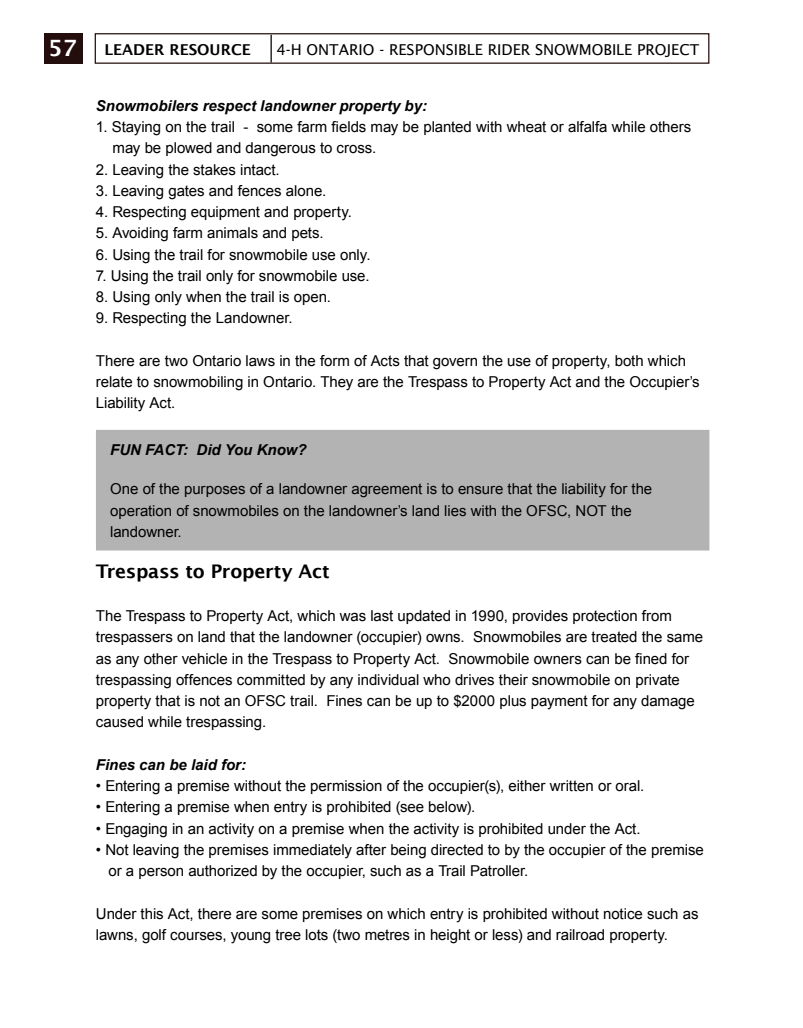
<style>
.page{position:relative;width:803px;height:1028px;background:#fff}
.page>*{position:absolute;margin:0;border:0;box-sizing:border-box;transform-origin:0 0}
.t1{font:600 22.5px "Lucida Sans";color:#fff}
.t2{font:600 18.75px "Lucida Sans";letter-spacing:-.015em;color:#000}
.t3{font:15px/21.2px "Arial";letter-spacing:-.005em;color:#000}
.t4{font:italic 700 15px/21.2px "Arial";color:#000}
.t5{font:15px "Lucida Sans";color:#000}
.t6{font:600 15px "Lucida Sans";color:#000}
</style>
<div class="page">
<div style="left:44px;top:33px;width:39px;height:31px;background:#240d0d"></div>
<div style="left:95px;top:33px;width:614px;height:31px;border:1px solid #240d0d"></div>
<hr style="left:270px;top:35px;width:2px;height:28px;background:#000">
<div style="left:98px;top:432px;width:609px;height:116px;background:#b3b3b3"></div>
<h1 class="t1" style="left:48px;top:35px;width:30px">57</h1>
<p class="t6" style="left:104px;top:41px;width:148px">LEADER RESOURCE</p>
<p class="t5" style="left:276px;top:41px;width:424px">4-H ONTARIO - RESPONSIBLE RIDER SNOWMOBILE PROJECT</p>
<p class="t4" style="left:96px;top:95px;width:332px">Snowmobilers respect landowner property by:</p>
<p class="t3" style="left:113px;top:116px;width:580px;text-indent:-17px">1. Staying on the trail - some farm fields may be planted with wheat or alfalfa while others may be plowed and dangerous to cross.</p>
<p class="t3" style="left:96px;top:159px;width:185px">2. Leaving the stakes intact.</p>
<p class="t3" style="left:96px;top:180px;width:232px">3. Leaving gates and fences alone.</p>
<p class="t3" style="left:96px;top:201px;width:257px">4. Respecting equipment and property.</p>
<p class="t3" style="left:96px;top:222px;width:229px">5. Avoiding farm animals and pets.</p>
<p class="t3" style="left:96px;top:244px;width:276px">6. Using the trail for snowmobile use only.</p>
<p class="t3" style="left:96px;top:265px;width:275px">7. Using the trail only for snowmobile use.</p>
<p class="t3" style="left:96px;top:286px;width:236px">8. Using only when the trail is open.</p>
<p class="t3" style="left:96px;top:307px;width:198px">9. Respecting the Landowner.</p>
<p class="t3" style="left:96px;top:350px;width:605px">There are two Ontario laws in the form of Acts that govern the use of property, both which relate to snowmobiling in Ontario. They are the Trespass to Property Act and the Occupier’s<br>Liability Act.</p>
<p class="t4" style="left:110px;top:440px;width:198px">FUN FACT: Did You Know?</p>
<p class="t3" style="left:110px;top:478px;width:543px">One of the purposes of a landowner agreement is to ensure that the liability for the operation of snowmobiles on the landowner’s land lies with the OFSC, NOT the landowner.</p>
<p class="t4" style="left:100px;top:486px;width:422px">an average of $412 in cash, in-kind and in volunteer labour.<br>FUN FACT: Did You Know?</p>
<p class="t2" style="left:96px;top:561px;width:235px">Trespass to Property Act</p>
<p class="t3" style="left:96px;top:605px;width:608px">The Trespass to Property Act, which was last updated in 1990, provides protection from trespassers on land that the landowner (occupier) owns. Snowmobiles are treated the same as any other vehicle in the Trespass to Property Act. Snowmobile owners can be fined for trespassing offences committed by any individual who drives their snowmobile on private property that is not an OFSC trail. Fines can be up to $2000 plus payment for any damage caused while trespassing.</p>
<p class="t4" style="left:96px;top:754px;width:152px">Fines can be laid for:</p>
<p class="t3" style="left:96px;top:775px;width:550px">• Entering a premise without the permission of the occupier(s), either written or oral.</p>
<p class="t3" style="left:96px;top:796px;width:381px">• Entering a premise when entry is prohibited (see below).</p>
<p class="t3" style="left:96px;top:817px;width:546px">• Engaging in an activity on a premise when the activity is prohibited under the Act.</p>
<p class="t3" style="left:108px;top:839px;width:597px;text-indent:-13px">• Not leaving the premises immediately after being directed to by the occupier of the premise or a person authorized by the occupier, such as a Trail Patroller.</p>
<p class="t3" style="left:96px;top:902px;width:604px">Under this Act, there are some premises on which entry is prohibited without notice such as lawns, golf courses, young tree lots (two metres in height or less) and railroad property.</p>
</div>
